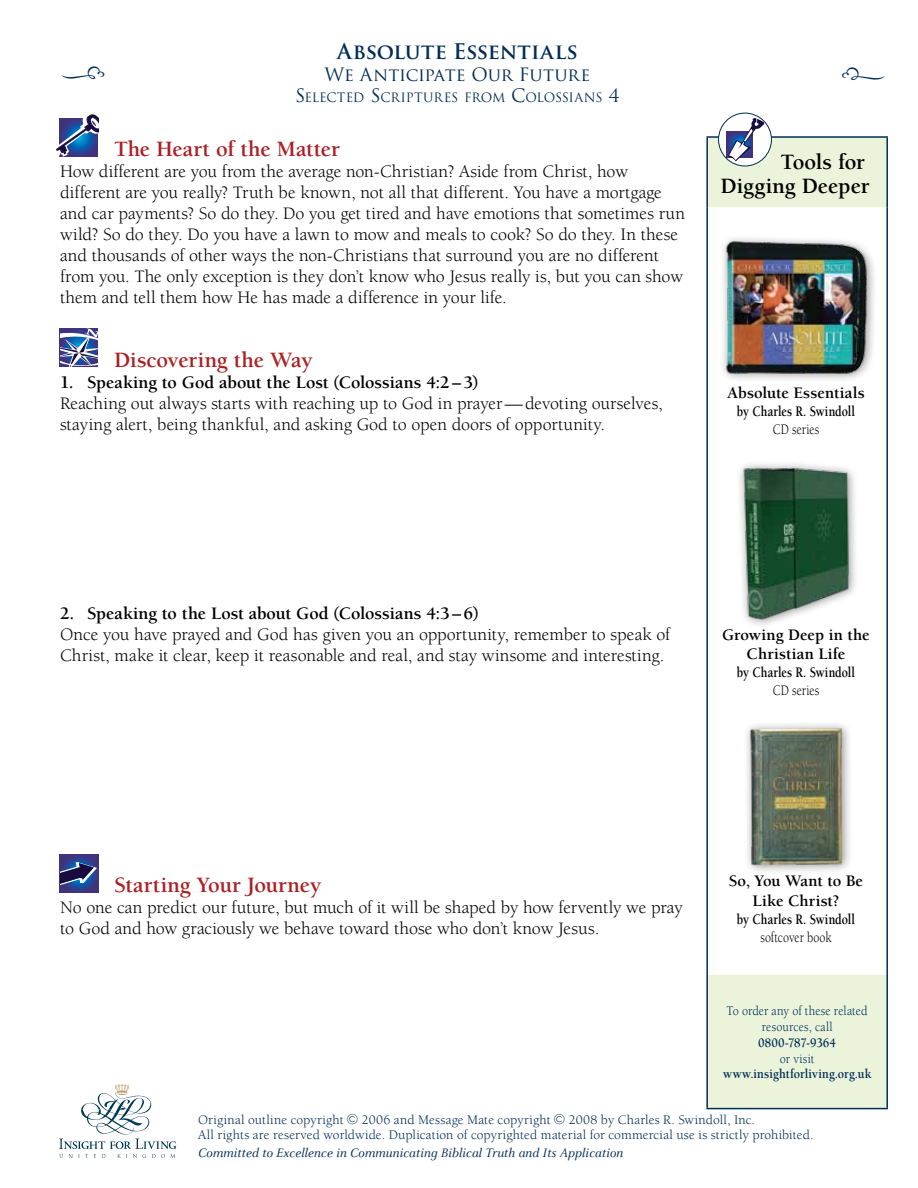
<style>
.page{position:relative;width:918px;height:1188px;background:#fff}
.page>*{position:absolute;margin:0;border:0;box-sizing:border-box;transform-origin:0 0}
.t1{font:36px "Type Embellishments One Plain";color:#002d56}
.t2{font:700 22.5px "Berkeley";letter-spacing:-.005em;color:#ab2024}
.t3{font:700 22.5px/24px "Berkeley";letter-spacing:-.005em;color:#000;text-align:right}
.t4{font:700 21px "Trajan Pro";color:#002d56}
.t5{font:18px/21px "Berkeley";color:#000}
.t6{font:700 18px "Berkeley";letter-spacing:-.005em;color:#000}
.t7{font:18px "Trajan Pro";color:#002d56}
.t8{font:700 16.5px/19.5px "Berkeley";color:#000;text-align:center}
.t9{font:700 15px "Berkeley";color:#000;scale:.8 1}
.t10{font:15px "Berkeley";letter-spacing:.01em;color:#000;scale:.8 1}
.t11{font:13.5px/15px "Berkeley";letter-spacing:.01em;color:#002d56}
.t12{font:italic 13.5px "Celeste";color:#002d56}
.t13{font:13.5px/15.8px "Berkeley";letter-spacing:.01em;color:#002d56;text-align:center;scale:.9 1}
.t14{font:700 13.5px "Berkeley";letter-spacing:.01em;color:#002d56;scale:.9 1}
.t15{font:12.6px "Trajan";letter-spacing:-.01em;color:#002d56}
.s1{font-size:18px}
</style>
<div class="page">
<svg style="left:60px;top:329px;width:38px;height:38px"></svg>
<svg style="left:60px;top:854px;width:38px;height:38px"></svg>
<svg style="left:60px;top:862px;width:37px;height:23px"></svg>
<svg style="left:56px;top:114px;width:42px;height:42px"></svg>
<svg style="left:708px;top:138px;width:178px;height:970px"></svg>
<hr style="left:706px;top:136px;width:182px;height:2px;background:#002d56">
<hr style="left:706px;top:138px;width:2px;height:69px;background:#002d56">
<hr style="left:886px;top:138px;width:2px;height:69px;background:#002d56">
<hr style="left:706px;top:207px;width:2px;height:768px;background:#002d56">
<hr style="left:886px;top:207px;width:2px;height:768px;background:#002d56">
<hr style="left:706px;top:975px;width:2px;height:133px;background:#002d56">
<hr style="left:886px;top:975px;width:2px;height:133px;background:#002d56">
<hr style="left:706px;top:1108px;width:182px;height:1px;background:#002d56">
<svg style="left:719px;top:113px;width:52px;height:53px"></svg>
<div style="left:718px;top:113px;width:54px;height:53px;border:1px solid #002d56;border-radius:50%"></div>
<div style="left:727px;top:131px;width:26px;height:26px;background:#40337b"></div>
<svg style="left:728px;top:118px;width:36px;height:43px"></svg>
<div style="left:719px;top:234px;width:158px;height:149px;background:#000;opacity:.44"></div>
<img style="left:724px;top:240px;width:144px;height:135px">
<div style="left:743px;top:720px;width:110px;height:155px;background:#000;opacity:.44"></div>
<img style="left:749px;top:728px;width:94px;height:140px">
<div style="left:736px;top:460px;width:123px;height:169px;background:#000;opacity:.44"></div>
<img style="left:742px;top:466px;width:109px;height:154px">
<svg style="left:59px;top:1084px;width:117px;height:74px"></svg>
<h1 class="t1" style="left:60px;top:58px;width:47px">j</h1>
<p class="t4" style="left:337px;top:38px;width:242px">Absolute Essentials</p>
<p class="t7" style="left:325px;top:63px;width:267px">We Anticipate Our Future</p>
<p class="t15" style="left:295px;top:90px;width:326px"><span class="s1">S</span>ELECTED <span class="s1">S</span>CRIPTURES FROM <span class="s1">C</span>OLOSSIANS <span class="s1">4</span></p>
<p class="t2" style="left:114px;top:137px;width:227px">The Heart of the Matter</p>
<p class="t5" style="left:60px;top:161px;width:627px">How different are you from the average non-Christian? Aside from Christ, how different are you really? Truth be known, not all that different. You have a mortgage and car payments? So do they. Do you get tired and have emotions that sometimes run wild? So do they. Do you have a lawn to mow and meals to cook? So do they. In these and thousands of other ways the non-Christians that surround you are no different from you. The only exception is they don’t know who Jesus really is, but you can show them and tell them how He has made a difference in your life.</p>
<p class="t2" style="left:114px;top:348px;width:200px">Discovering the Way</p>
<p class="t6" style="left:60px;top:372px;width:420px">1. Speaking to God about the Lost (Colossians 4:2–3)</p>
<p class="t5" style="left:60px;top:393px;width:604px">Reaching out always starts with reaching up to God in prayer—devoting ourselves, staying alert, being thankful, and asking God to open doors of opportunity.</p>
<h1 class="t1" style="left:840px;top:60px;width:47px">i</h1>
<p class="t3" style="left:721px;top:150px;width:151px">Tools for<br>Digging Deeper</p>
<p class="t8" style="left:727px;top:383px;width:139px">Absolute Essentials</p>
<p class="t9" style="left:737px;top:403px;width:149px">by Charles R. Swindoll</p>
<p class="t10" style="left:773px;top:421px;width:60px">CD series</p>
<p class="t6" style="left:60px;top:603px;width:420px">2. Speaking to the Lost about God (Colossians 4:3–6)</p>
<p class="t5" style="left:60px;top:624px;width:612px">Once you have prayed and God has given you an opportunity, remember to speak of<br>Christ, make it clear, keep it reasonable and real, and stay winsome and interesting.</p>
<p class="t8" style="left:722px;top:625px;width:149px">Growing Deep in the<br>Christian Life</p>
<p class="t9" style="left:737px;top:665px;width:149px">by Charles R. Swindoll</p>
<p class="t10" style="left:773px;top:683px;width:60px">CD series</p>
<p class="t2" style="left:114px;top:873px;width:209px">Starting Your Journey</p>
<p class="t5" style="left:60px;top:897px;width:624px">No one can predict our future, but much of it will be shaped by how fervently we pray to God and how graciously we behave toward those who don’t know Jesus.</p>
<p class="t8" style="left:729px;top:872px;width:136px">So, You Want to Be<br>Like Christ?</p>
<p class="t9" style="left:737px;top:911px;width:149px">by Charles R. Swindoll</p>
<p class="t10" style="left:760px;top:929px;width:91px">softcover book</p>
<p class="t13" style="left:727px;top:1003px;width:158px">To order any of these related resources, call</p>
<p class="t14" style="left:758px;top:1035px;width:88px">0800-787-9364</p>
<p class="t13" style="left:780px;top:1051px;width:40px">or visit</p>
<p class="t14" style="left:723px;top:1067px;width:166px">www.insightforliving.org.uk</p>
<p class="t11" style="left:198px;top:1113px;width:617px;text-indent:371px">2008 by Charles R. Swindoll, Inc.<br>All rights are reserved worldwide. Duplication of copyrighted material for commercial use is strictly prohibited.</p>
<p class="t12" style="left:198px;top:1146px;width:427px">Committed to Excellence in Communicating Biblical Truth and Its Application</p>
<p class="t11" style="left:198px;top:1113px;width:147px">Original outline copyright</p>
<p class="t11" style="left:362px;top:1113px;width:191px">2006 and Message Mate copyright</p>
</div>
